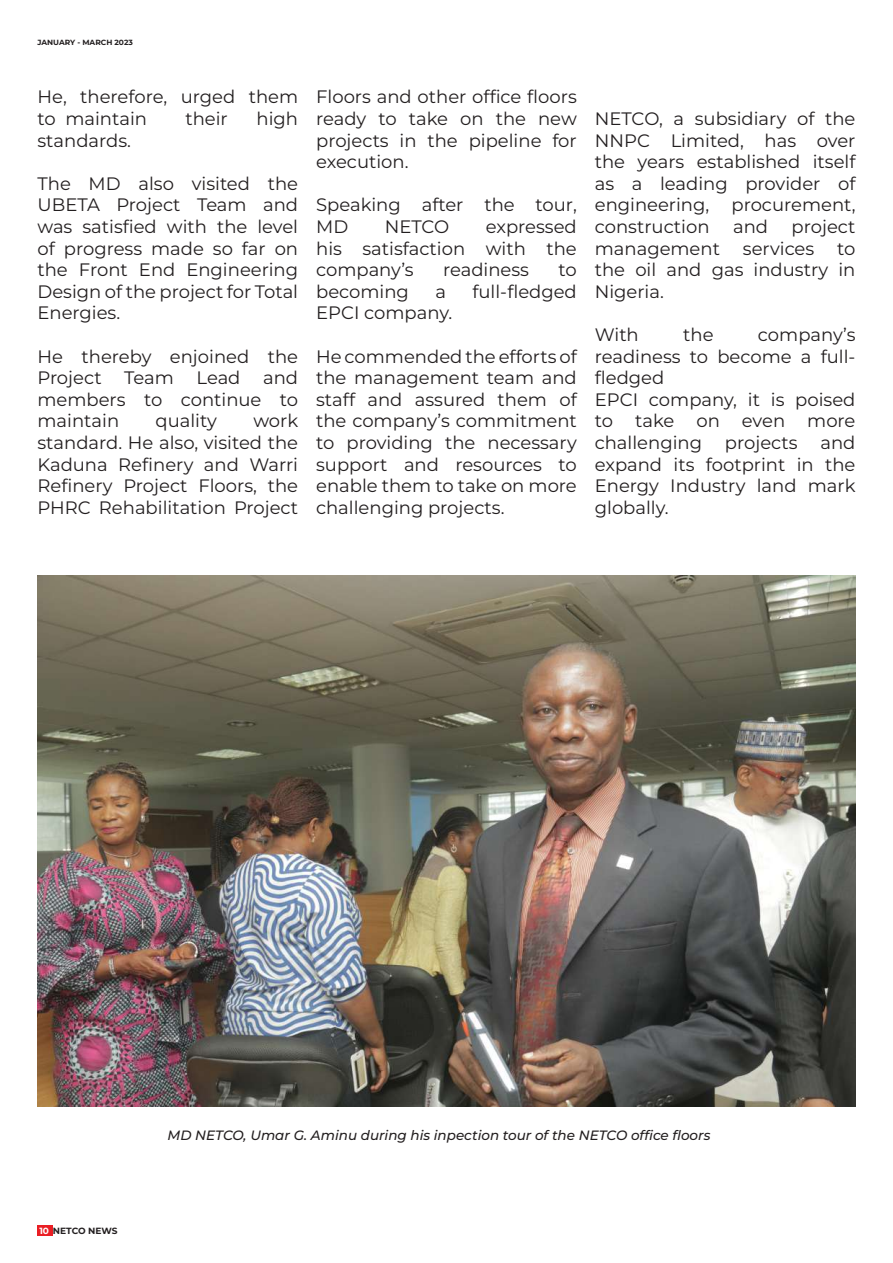
<style>
.page{position:relative;width:893px;height:1263px;background:#fff}
.page>*{position:absolute;margin:0;border:0;box-sizing:border-box;transform-origin:0 0}
.t1{font:18px/21.6px "Montserrat";color:#231f20;text-align:justify}
.t2{font:italic 500 13.5px "Montserrat";color:#231f20}
.t3{font:700 9px "Montserrat";letter-spacing:-.005em;color:#231f20}
.t4{font:700 7.5px "Montserrat";color:#231f20}
.s1{color:#fff}
</style>
<div class="page">
<div style="left:38px;top:1225px;width:14px;height:11px;background:#ea1e24"></div>
<img style="left:38px;top:576px;width:817px;height:531px">
<p class="t4" style="left:38px;top:37px;width:97px">JANUARY - MARCH 2023</p>
<p class="t1" style="left:38px;top:86px;width:262px">He, therefore, urged them to maintain</p>
<p class="t1" style="left:185px;top:107px;width:44px">their</p>
<p class="t1" style="left:257px;top:107px;width:43px">high</p>
<p class="t1" style="left:38px;top:129px;width:95px">standards.</p>
<p class="t1" style="left:38px;top:172px;width:262px">The MD also visited the UBETA Project Team and was satisfied with the level of progress made so far on the Front End Engineering Design of the project for Total Energies.</p>
<p class="t1" style="left:38px;top:345px;width:262px">He thereby enjoined the<br>Project</p>
<p class="t1" style="left:38px;top:367px;width:262px;text-indent:226px">and members to continue to maintain</p>
<p class="t1" style="left:124px;top:367px;width:51px">Team</p>
<p class="t1" style="left:197px;top:367px;width:45px">Lead</p>
<p class="t1" style="left:38px;top:410px;width:262px;text-indent:216px">work standard. He also, visited the Kaduna Refinery and Warri Refinery Project Floors, the PHRC Rehabilitation Project</p>
<p class="t1" style="left:156px;top:410px;width:63px">quality</p>
<p class="t1" style="left:316px;top:86px;width:262px">Floors and other office floors ready to take on the new projects in the pipeline for execution.</p>
<p class="t1" style="left:316px;top:194px;width:262px">Speaking after the tour,<br>MD</p>
<p class="t1" style="left:316px;top:215px;width:262px;text-indent:170px">expressed his satisfaction with the company’s</p>
<p class="t1" style="left:385px;top:215px;width:66px">NETCO</p>
<p class="t1" style="left:443px;top:259px;width:87px">readiness</p>
<p class="t1" style="left:559px;top:259px;width:20px">to</p>
<p class="t1" style="left:316px;top:280px;width:94px">becoming</p>
<p class="t1" style="left:435px;top:280px;width:12px">a</p>
<p class="t1" style="left:472px;top:280px;width:106px">full-fledged</p>
<p class="t1" style="left:316px;top:302px;width:138px">EPCI company.</p>
<p class="t1" style="left:316px;top:345px;width:262px">He commended the efforts of the management team and staff and assured them of the company’s commitment to providing the necessary support and resources to enable them to take on more challenging projects.</p>
<p class="t1" style="left:595px;top:107px;width:262px">NETCO, a subsidiary of the NNPC Limited, has over the years established itself as a leading provider of engineering, procurement, construction</p>
<p class="t1" style="left:733px;top:215px;width:36px">and</p>
<p class="t1" style="left:792px;top:215px;width:65px">project</p>
<p class="t1" style="left:595px;top:237px;width:127px">management</p>
<p class="t1" style="left:743px;top:237px;width:73px">services</p>
<p class="t1" style="left:595px;top:237px;width:262px;text-indent:242px">to the oil and gas industry in Nigeria.</p>
<p class="t1" style="left:595px;top:323px;width:45px">With</p>
<p class="t1" style="left:683px;top:323px;width:32px">the</p>
<p class="t1" style="left:595px;top:323px;width:262px;text-align:left;text-indent:163px">company’s readiness to become a full&shy;fledged<br>EPCI company, it is poised to take on even more challenging</p>
<p class="t1" style="left:595px;top:431px;width:262px;text-indent:226px">and expand its footprint in the Energy Industry land mark globally.</p>
<p class="t1" style="left:725px;top:431px;width:74px">projects</p>
<p class="t3" style="left:39px;top:1225px;width:80px"><span class="s1">10</span> NETCO NEWS</p>
<p class="t2" style="left:168px;top:1127px;width:544px">MD NETCO, Umar G. Aminu during his inpection tour of the NETCO office floors</p>
</div>
